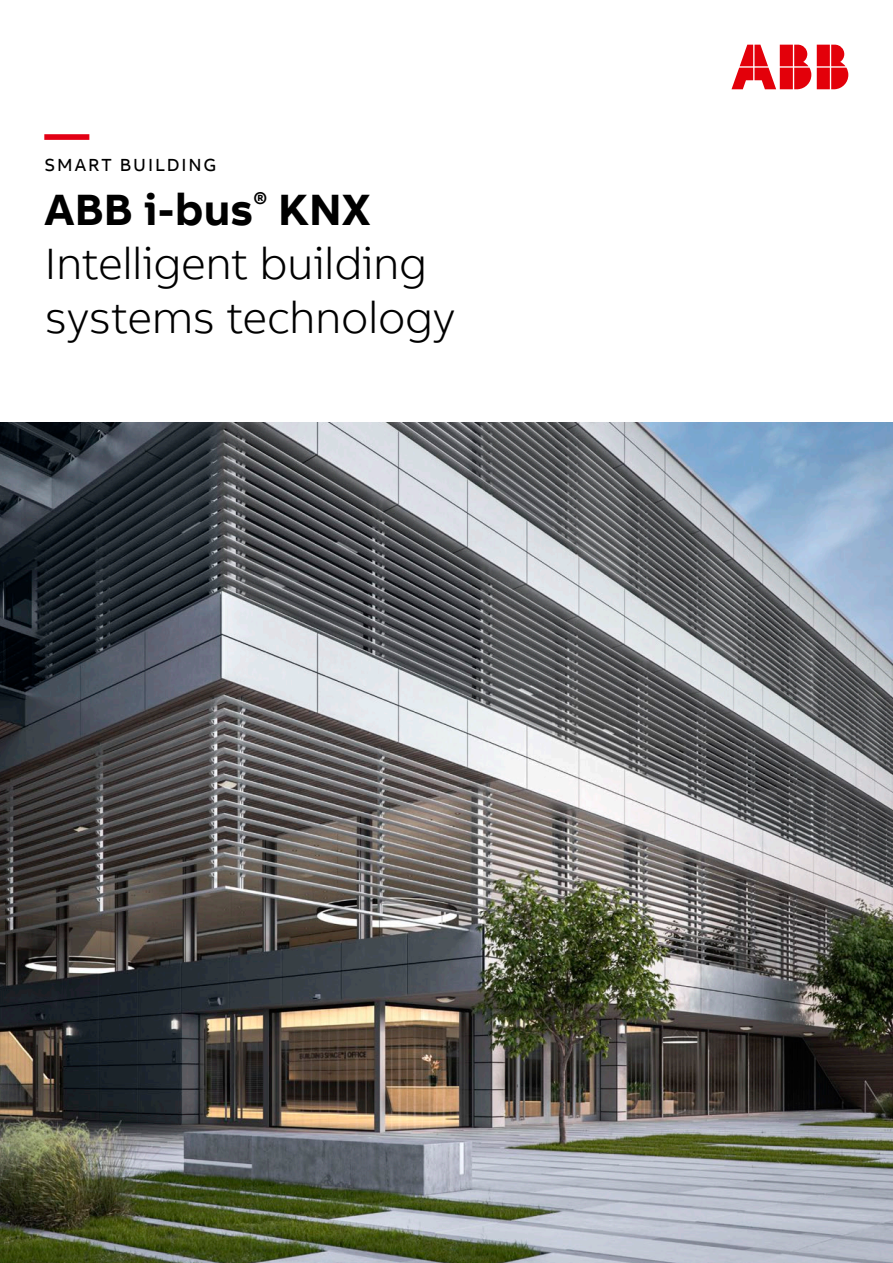
<style>
.page{position:relative;width:893px;height:1263px;background:#fff}
.page>*{position:absolute;margin:0;border:0;box-sizing:border-box;transform-origin:0 0}
.t1{font:300 45px/54px "AB Bvoice";letter-spacing:-.01em;color:#000}
.t2{font:700 45px "AB Bvoice";color:#e30014}
.t3{font:18px "AB Bvoice";letter-spacing:.1em;color:#000}
.s1{font-weight:700}
</style>
<div class="page">
<img style="left:0;top:423px;width:893px;height:840px">
<svg style="left:731px;top:45px;width:117px;height:44px"></svg>
<p class="t2" style="left:45px;top:105px;width:46px">—</p>
<p class="t3" style="left:45px;top:154px;width:173px">SMART BUILDING</p>
<p class="t1" style="left:45px;top:182px;width:412px"><span class="s1">ABB i-bus</span><sup>®</sup> <span class="s1">KNX<br></span>Intelligent building systems technology</p>
</div>
